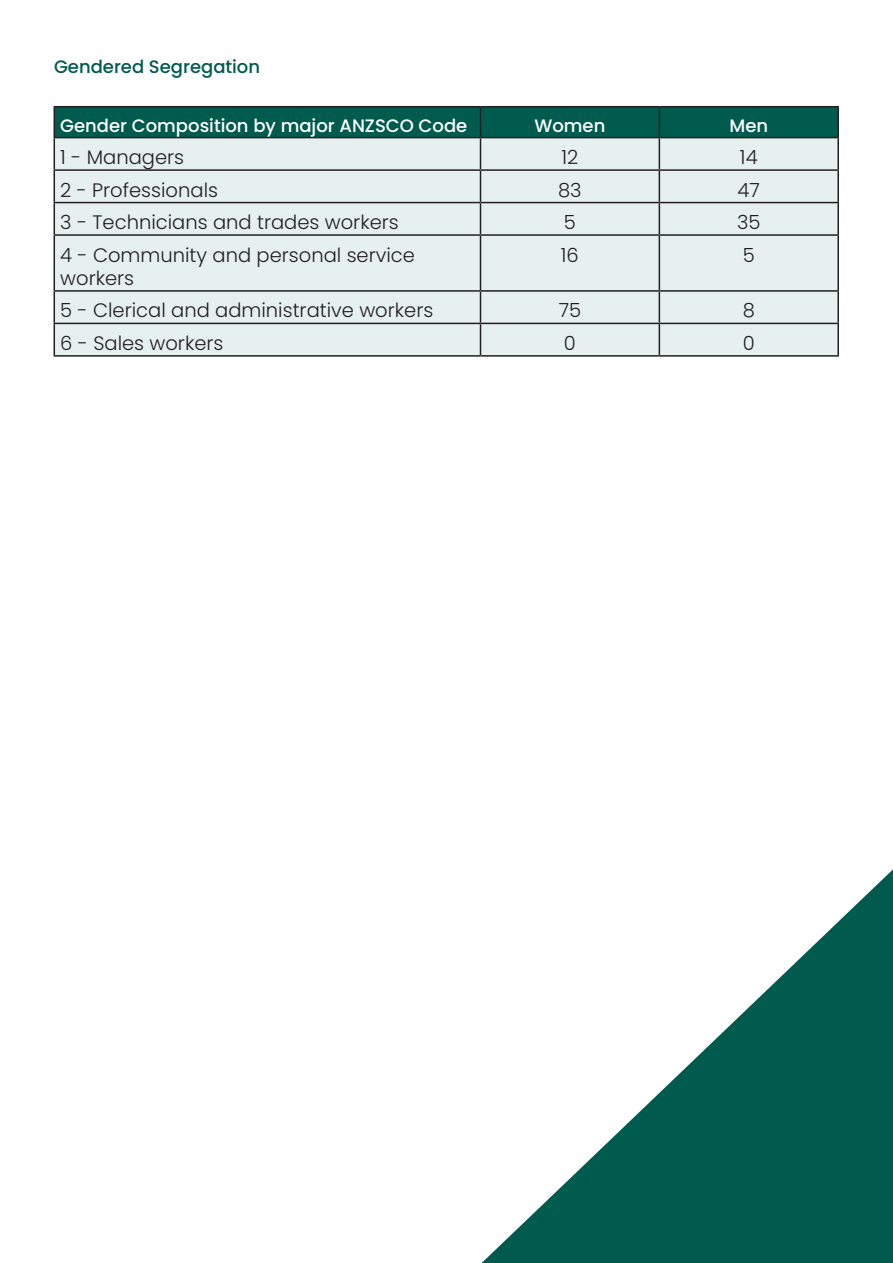
<style>
.page{position:relative;width:893px;height:1263px;background:#fff}
.page>*{position:absolute;margin:0;border:0;box-sizing:border-box;transform-origin:0 0}
.t1{font:300 19.5px/23.4px "Poppins";color:#231f20}
.t2{font:500 18px "Poppins";color:#fff}
.Subheading{font:500 18px "Poppins";color:#005b4f}
</style>
<div class="page">
<svg style="left:482px;top:869px;width:411px;height:394px"></svg>
<svg style="left:55px;top:107px;width:782px;height:30px;background:#00594d"></svg>
<div style="left:55px;top:138px;width:782px;height:217px;background:#e5f0ef"></div>
<hr style="left:54px;top:106px;width:426px;height:1px;background:#231f20">
<hr style="left:54px;top:107px;width:1px;height:30px;background:#231f20">
<hr style="left:480px;top:106px;width:179px;height:1px;background:#231f20">
<hr style="left:480px;top:107px;width:1px;height:30px;background:#231f20">
<hr style="left:659px;top:106px;width:180px;height:1px;background:#231f20">
<hr style="left:659px;top:107px;width:1px;height:30px;background:#231f20">
<hr style="left:837px;top:107px;width:2px;height:30px;background:#231f20">
<hr style="left:54px;top:137px;width:426px;height:1px;background:#231f20">
<hr style="left:54px;top:138px;width:1px;height:31px;background:#231f20">
<hr style="left:480px;top:137px;width:179px;height:1px;background:#231f20">
<hr style="left:480px;top:138px;width:1px;height:31px;background:#231f20">
<hr style="left:659px;top:137px;width:180px;height:1px;background:#231f20">
<hr style="left:659px;top:138px;width:1px;height:31px;background:#231f20">
<hr style="left:837px;top:138px;width:2px;height:31px;background:#231f20">
<hr style="left:54px;top:169px;width:426px;height:2px;background:#231f20">
<hr style="left:54px;top:171px;width:1px;height:31px;background:#231f20">
<hr style="left:480px;top:169px;width:179px;height:2px;background:#231f20">
<hr style="left:480px;top:171px;width:1px;height:31px;background:#231f20">
<hr style="left:659px;top:169px;width:180px;height:2px;background:#231f20">
<hr style="left:659px;top:171px;width:1px;height:31px;background:#231f20">
<hr style="left:837px;top:171px;width:2px;height:31px;background:#231f20">
<hr style="left:54px;top:202px;width:426px;height:1px;background:#231f20">
<hr style="left:54px;top:203px;width:1px;height:31px;background:#231f20">
<hr style="left:480px;top:202px;width:179px;height:1px;background:#231f20">
<hr style="left:480px;top:203px;width:1px;height:31px;background:#231f20">
<hr style="left:659px;top:202px;width:180px;height:1px;background:#231f20">
<hr style="left:659px;top:203px;width:1px;height:31px;background:#231f20">
<hr style="left:837px;top:203px;width:2px;height:31px;background:#231f20">
<hr style="left:54px;top:234px;width:426px;height:2px;background:#231f20">
<hr style="left:54px;top:236px;width:1px;height:54px;background:#231f20">
<hr style="left:480px;top:234px;width:179px;height:2px;background:#231f20">
<hr style="left:480px;top:236px;width:1px;height:54px;background:#231f20">
<hr style="left:659px;top:234px;width:180px;height:2px;background:#231f20">
<hr style="left:659px;top:236px;width:1px;height:54px;background:#231f20">
<hr style="left:837px;top:236px;width:2px;height:54px;background:#231f20">
<hr style="left:54px;top:290px;width:426px;height:2px;background:#231f20">
<hr style="left:54px;top:292px;width:1px;height:31px;background:#231f20">
<hr style="left:480px;top:290px;width:179px;height:2px;background:#231f20">
<hr style="left:480px;top:292px;width:1px;height:31px;background:#231f20">
<hr style="left:659px;top:290px;width:180px;height:2px;background:#231f20">
<hr style="left:659px;top:292px;width:1px;height:31px;background:#231f20">
<hr style="left:837px;top:292px;width:2px;height:31px;background:#231f20">
<hr style="left:54px;top:323px;width:426px;height:1px;background:#231f20">
<hr style="left:54px;top:324px;width:1px;height:31px;background:#231f20">
<hr style="left:480px;top:323px;width:179px;height:1px;background:#231f20">
<hr style="left:480px;top:324px;width:1px;height:31px;background:#231f20">
<hr style="left:659px;top:323px;width:180px;height:1px;background:#231f20">
<hr style="left:659px;top:324px;width:1px;height:31px;background:#231f20">
<hr style="left:837px;top:324px;width:2px;height:31px;background:#231f20">
<hr style="left:54px;top:355px;width:426px;height:2px;background:#231f20">
<hr style="left:480px;top:355px;width:179px;height:2px;background:#231f20">
<hr style="left:659px;top:355px;width:180px;height:2px;background:#231f20">
<p class="Subheading" style="left:54px;top:56px;width:208px">Gendered Segregation</p>
<p class="t2" style="left:60px;top:115px;width:408px">Gender Composition by major ANZSCO Code</p>
<p class="t2" style="left:534px;top:115px;width:72px">Women</p>
<p class="t2" style="left:729px;top:115px;width:40px">Men</p>
<p class="t1" style="left:60px;top:146px;width:125px">1 - Managers</p>
<p class="t1" style="left:561px;top:146px;width:18px">12</p>
<p class="t1" style="left:740px;top:146px;width:19px">14</p>
<p class="t1" style="left:60px;top:178px;width:159px">2 - Professionals</p>
<p class="t1" style="left:558px;top:178px;width:25px">83</p>
<p class="t1" style="left:738px;top:178px;width:24px">47</p>
<p class="t1" style="left:60px;top:211px;width:340px">3 - Technicians and trades workers</p>
<p class="t1" style="left:564px;top:211px;width:14px">5</p>
<p class="t1" style="left:737px;top:211px;width:25px">35</p>
<p class="t1" style="left:60px;top:243px;width:356px">4 - Community and personal service workers</p>
<p class="t1" style="left:561px;top:243px;width:19px">16</p>
<p class="t1" style="left:743px;top:243px;width:14px">5</p>
<p class="t1" style="left:60px;top:299px;width:375px">5 - Clerical and administrative workers</p>
<p class="t1" style="left:559px;top:299px;width:24px">75</p>
<p class="t1" style="left:743px;top:299px;width:14px">8</p>
<p class="t1" style="left:60px;top:331px;width:165px">6 - Sales workers</p>
<p class="t1" style="left:564px;top:331px;width:14px">0</p>
<p class="t1" style="left:743px;top:331px;width:14px">0</p>
</div>
